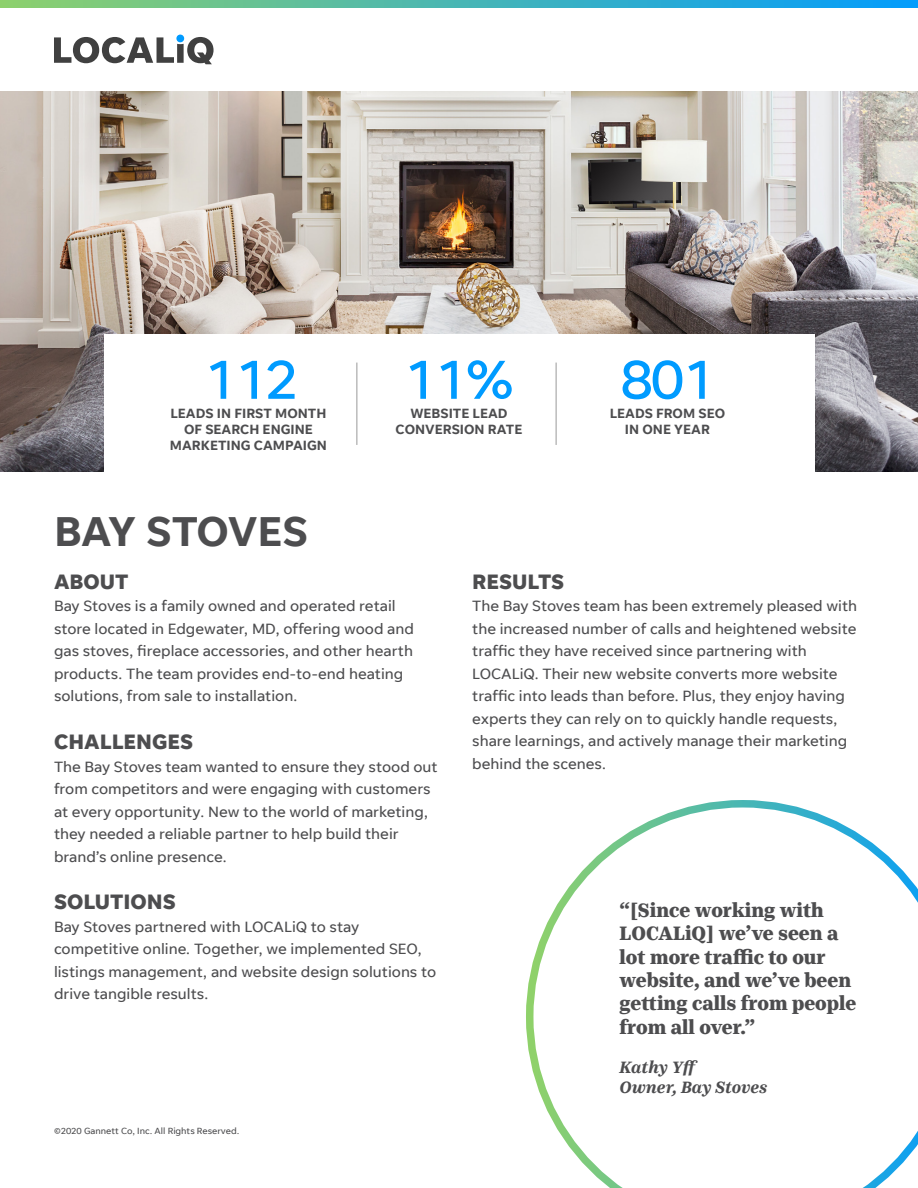
<style>
.page{position:relative;width:918px;height:1188px;background:#fff}
.page>*{position:absolute;margin:0;border:0;box-sizing:border-box;transform-origin:0 0}
.Page_1__Stats{font:57px "Unify Sans";letter-spacing:-.05em;color:#009bff}
.Page_1__Company_Name{font:600 42px "Unify Sans";letter-spacing:-.01em;color:#4d4d4f}
.Section_Heading{font:700 21px "Unify Sans";color:#4d4d4f}
.t1{font:700 19.5px/23.4px "Unify Serif Text";color:#4d4d4f}
.Attribution{font:italic 16.5px "Unify Serif Text S Bd";color:#4d4d4f}
.Section_Copy{font:15px/22.5px "Unify Sans";color:#4d4d4f}
.Page_1__Stat_Copy{font:600 13.5px/16.2px "Unify Sans";color:#4d4d4f;text-align:center}
.t2{font:9px "Unify Sans";color:#4d4d4f}
</style>
<div class="page">
<svg style="left:526px;top:800px;width:392px;height:388px"></svg>
<img style="left:0;top:91px;width:918px;height:381px">
<div style="left:104px;top:334px;width:710px;height:139px;background:#fff"></div>
<hr style="left:357px;top:363px;width:1px;height:82px;background:#999">
<hr style="left:556px;top:363px;width:1px;height:82px;background:#999">
<svg style="left:0;top:0;width:918px;height:8px;background:#47b6b4"></svg>
<svg style="left:54px;top:35px;width:160px;height:29px"></svg>
<p class="Page_1__Stats" style="left:203px;top:348px;width:97px">112</p>
<p class="Page_1__Stat_Copy" style="left:170px;top:406px;width:159px">LEADS IN FIRST MONTH<br>OF SEARCH ENGINE<br>MARKETING CAMPAIGN</p>
<p class="Page_1__Stats" style="left:403px;top:348px;width:114px">11%</p>
<p class="Page_1__Stat_Copy" style="left:396px;top:406px;width:128px">WEBSITE LEAD<br>CONVERSION RATE</p>
<p class="Page_1__Stats" style="left:620px;top:348px;width:97px">801</p>
<p class="Page_1__Stat_Copy" style="left:610px;top:406px;width:117px">LEADS FROM SEO<br>IN ONE YEAR</p>
<p class="Page_1__Company_Name" style="left:54px;top:509px;width:256px">BAY STOVES</p>
<p class="Section_Heading" style="left:54px;top:570px;width:76px">ABOUT</p>
<p class="Section_Copy" style="left:54px;top:595px;width:361px">Bay Stoves is a family owned and operated retail store located in Edgewater, MD, offering wood and gas stoves, fireplace accessories, and other hearth products. The team provides end-to-end heating solutions, from sale to installation.</p>
<p class="Section_Heading" style="left:54px;top:730px;width:141px">CHALLENGES</p>
<p class="Section_Copy" style="left:54px;top:755px;width:385px">The Bay Stoves team wanted to ensure they stood out from competitors and were engaging with customers at every opportunity. New to the world of marketing, they needed a reliable partner to help build their brand’s online presence.</p>
<p class="Section_Heading" style="left:54px;top:890px;width:123px">SOLUTIONS</p>
<p class="Section_Copy" style="left:54px;top:916px;width:384px">Bay Stoves partnered with LOCALiQ to stay competitive online. Together, we implemented SEO, listings management, and website design solutions to drive tangible results.</p>
<p class="t2" style="left:54px;top:1126px;width:187px">©2020 Gannett Co, Inc. All Rights Reserved.</p>
<p class="Section_Heading" style="left:472px;top:570px;width:93px">RESULTS</p>
<p class="Section_Copy" style="left:472px;top:595px;width:386px">The Bay Stoves team has been extremely pleased with the increased number of calls and heightened website traffic they have received since partnering with LOCALiQ. Their new website converts more website traffic into leads than before. Plus, they enjoy having experts they can rely on to quickly handle requests, share learnings, and actively manage their marketing behind the scenes.</p>
<p class="t1" style="left:620px;top:899px;width:238px">“[Since working with<br>LOCALiQ] we’ve seen a lot more traffic to our website, and we’ve been getting calls from people from all over.”</p>
<p class="Attribution" style="left:620px;top:1058px;width:80px">Kathy Yff</p>
<p class="Attribution" style="left:620px;top:1078px;width:149px">Owner, Bay Stoves</p>
</div>
